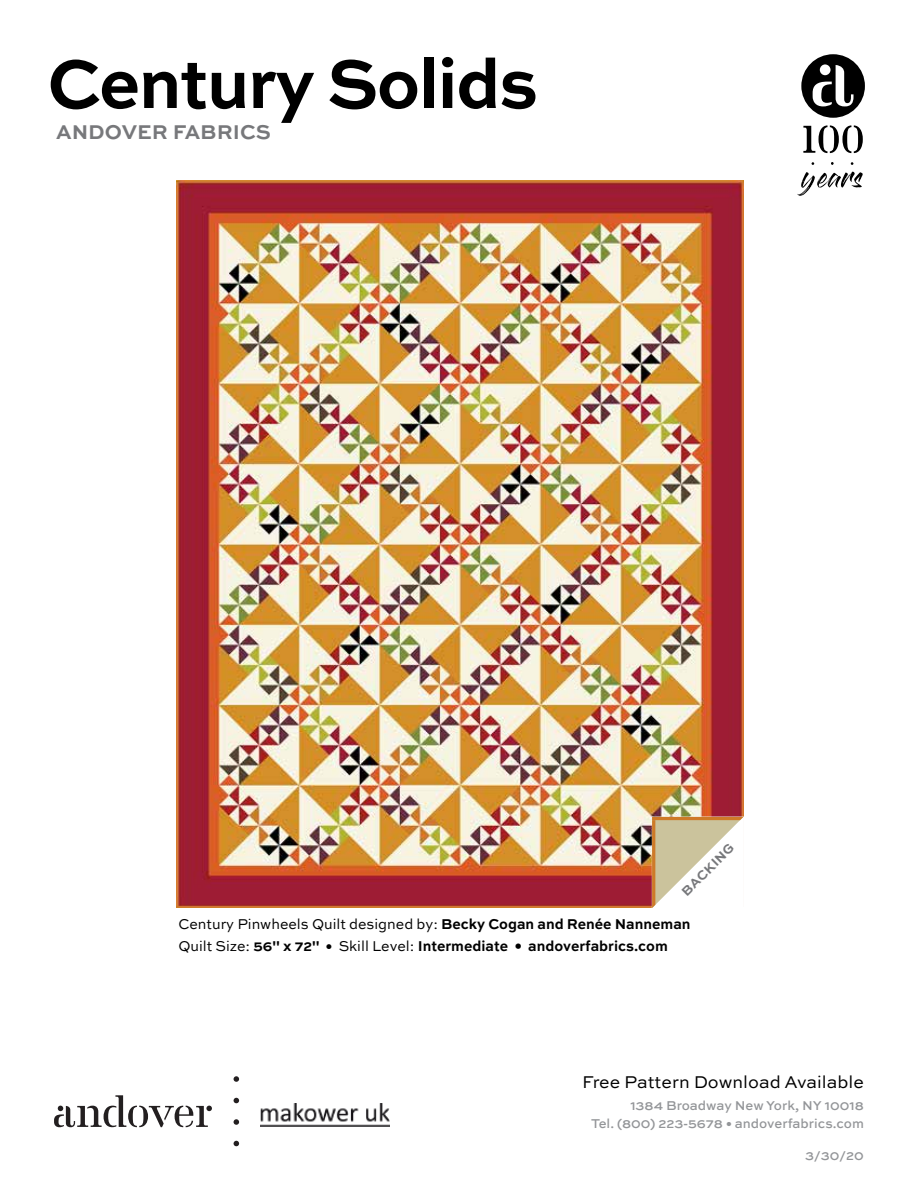
<style>
.page{position:relative;width:919px;height:1188px;background:#fff}
.page>*{position:absolute;margin:0;border:0;box-sizing:border-box;transform-origin:0 0}
.t1{font:700 72px "Sweet Sans";letter-spacing:-.025em;color:#000}
.t2{font:700 21px "Sweet Sans Pro";color:#77787b}
.t3{font:18px "Sweet Sans";color:#000}
.t4{font:700 15px/22.5px "Sweet Sans Pro";color:#000;scale:.95 1}
.t5{font:500 13.5px/18px "Sweet Sans Pro";color:#939598;text-align:right}
.t6{font:700 13.5px "Sweet Sans Pro";color:#77787b}
.s1{font-weight:400}
.s2{font-size:16.5px}
</style>
<div class="page">
<img style="left:176px;top:180px;width:567px;height:728px">
<svg style="left:233px;top:1141px;width:6px;height:5px"></svg>
<svg style="left:233px;top:1119px;width:6px;height:6px"></svg>
<svg style="left:233px;top:1098px;width:6px;height:5px"></svg>
<svg style="left:233px;top:1076px;width:6px;height:6px"></svg>
<svg style="left:54px;top:1095px;width:158px;height:32px"></svg>
<img style="left:260px;top:1103px;width:129px;height:24px">
<div style="left:800px;top:54px;width:64px;height:64px;background:#000;border-radius:50%"></div>
<svg style="left:812px;top:65px;width:41px;height:41px"></svg>
<div style="left:819px;top:64px;width:11px;height:11px;background:#fff;border-radius:50%"></div>
<svg style="left:803px;top:125px;width:59px;height:28px"></svg>
<svg style="left:797px;top:172px;width:65px;height:24px"></svg>
<svg style="left:651px;top:817px;width:92px;height:91px"></svg>
<h1 class="t1" style="left:47px;top:42px;width:492px">Century Solids</h1>
<h2 class="t2" style="left:56px;top:116px;width:216px">ANDOVER FABRICS</h2>
<p class="t6" style="left:676px;top:886px;width:70px;rotate:-45deg">BACKING</p>
<p class="t4" style="left:178px;top:912px;width:540px"><span class="s1">Century Pinwheels Quilt designed by:</span> Becky Cogan and Renée Nanneman<br><span class="s1">Quilt Size:</span> 56" x 72" • <span class="s1">Skill Level:</span> Intermediate <span class="s2">•</span> andoverfabrics.com</p>
<p class="t3" style="left:581px;top:1071px;width:283px">Free Pattern Download Available</p>
<p class="t5" style="left:590px;top:1096px;width:274px">1384 Broadway New York, NY 10018<br>Tel. (800) 223-5678 • andoverfabrics.com</p>
<p class="t5" style="left:804px;top:1146px;width:60px">3/30/20</p>
</div>
